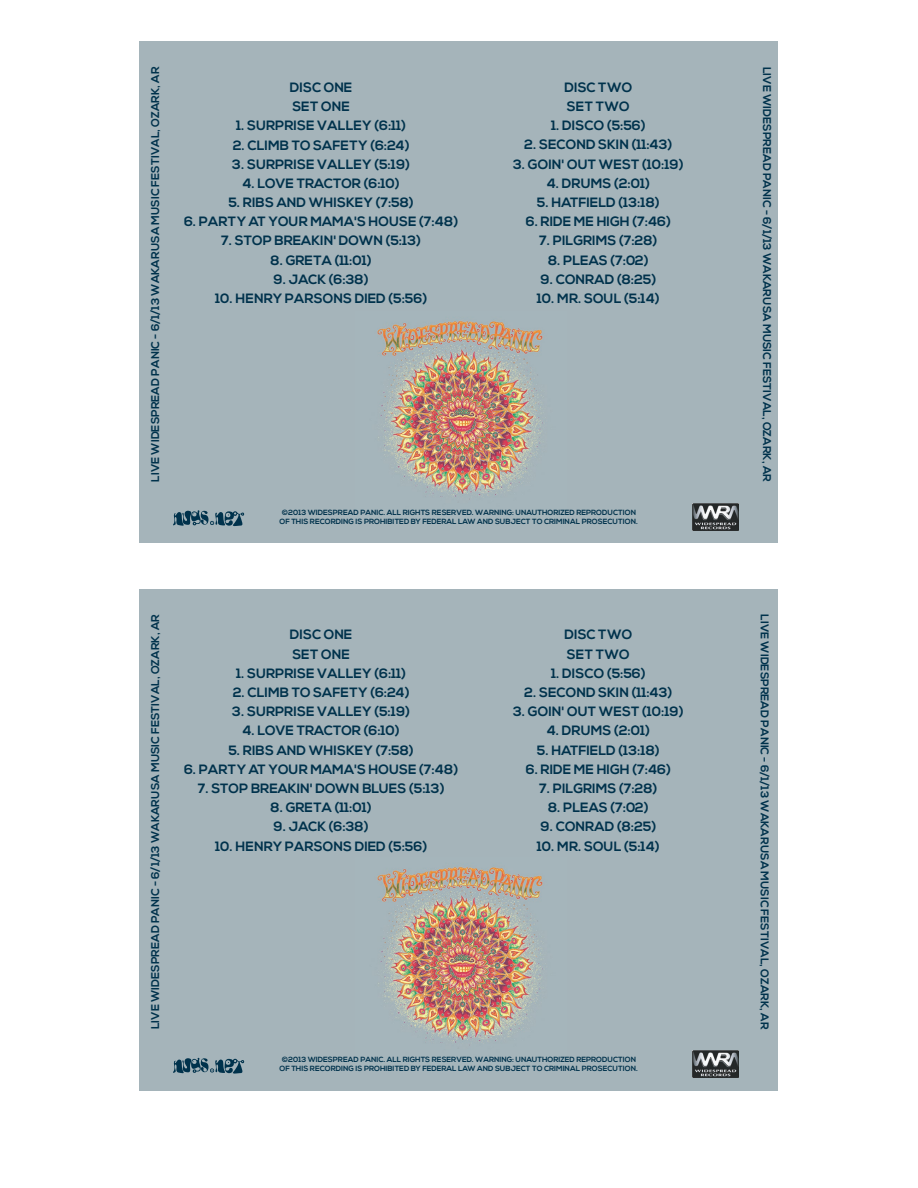
<style>
.page{position:relative;width:918px;height:1188px;background:#fff}
.page>*{position:absolute;margin:0;border:0;box-sizing:border-box;transform-origin:0 0}
.t1{font:700 13.5px/19.2px "Nexa";color:#00324c}
.t2{font:700 11.25px "Nexa";color:#00324c}
.t3{font:700 7.5px/9px "Nexa";color:#00324c}
</style>
<div class="page">
<div style="left:139px;top:42px;width:639px;height:501px;background:#a5b4ba"></div>
<img style="left:692px;top:503px;width:46px;height:27px">
<svg style="left:173px;top:510px;width:71px;height:16px"></svg>
<div style="left:139px;top:589px;width:639px;height:501px;background:#a5b4ba"></div>
<img style="left:692px;top:1051px;width:46px;height:27px">
<svg style="left:173px;top:1058px;width:71px;height:16px"></svg>
<img style="left:377px;top:321px;width:166px;height:176px">
<img style="left:377px;top:867px;width:166px;height:176px">
<p class="t2" style="left:149px;top:482px;width:417px;rotate:-90deg">LIVE WIDESPREAD PANIC - 6/1/13 WAKARUSA MUSIC FESTIVAL, OZARK, AR</p>
<p class="t1" style="left:290px;top:78px;width:64px">DISC ONE<br>SET ONE</p>
<p class="t1" style="left:236px;top:117px;width:171px">1. SURPRISE VALLEY (6:11)</p>
<p class="t1" style="left:233px;top:136px;width:178px">2. CLIMB TO SAFETY (6:24)</p>
<p class="t1" style="left:232px;top:155px;width:179px">3. SURPRISE VALLEY (5:19)</p>
<p class="t1" style="left:242px;top:174px;width:159px">4. LOVE TRACTOR (6:10)</p>
<p class="t1" style="left:228px;top:193px;width:187px">5. RIBS AND WHISKEY (7:58)</p>
<p class="t1" style="left:184px;top:213px;width:276px">6. PARTY AT YOUR MAMA'S HOUSE (7:48)</p>
<p class="t1" style="left:221px;top:232px;width:201px">7. STOP BREAKIN' DOWN (5:13)</p>
<p class="t1" style="left:271px;top:251px;width:103px">8. GRETA (11:01)</p>
<p class="t1" style="left:274px;top:270px;width:96px">9. JACK (6:38)</p>
<p class="t1" style="left:215px;top:289px;width:214px">10. HENRY PARSONS DIED (5:56)</p>
<p class="t1" style="left:564px;top:78px;width:69px">DISC TWO<br>SET TWO</p>
<p class="t1" style="left:551px;top:117px;width:96px">1. DISCO (5:56)</p>
<p class="t1" style="left:524px;top:136px;width:150px">2. SECOND SKIN (11:43)</p>
<p class="t1" style="left:513px;top:155px;width:172px">3. GOIN' OUT WEST (10:19)</p>
<p class="t1" style="left:547px;top:174px;width:105px">4. DRUMS (2:01)</p>
<p class="t1" style="left:537px;top:193px;width:124px">5. HATFIELD (13:18)</p>
<p class="t1" style="left:526px;top:213px;width:147px">6. RIDE ME HIGH (7:46)</p>
<p class="t1" style="left:539px;top:232px;width:120px">7. PILGRIMS (7:28)</p>
<p class="t1" style="left:548px;top:251px;width:102px">8. PLEAS (7:02)</p>
<p class="t1" style="left:541px;top:270px;width:117px">9. CONRAD (8:25)</p>
<p class="t1" style="left:537px;top:289px;width:124px">10. MR. SOUL (5:14)</p>
<p class="t3" style="left:279px;top:508px;width:360px">©2013 WIDESPREAD PANIC. ALL RIGHTS RESERVED. WARNING: UNAUTHORIZED REPRODUCTION<br>OF THIS RECORDING IS PROHIBITED BY FEDERAL LAW AND SUBJECT TO CRIMINAL PROSECUTION.</p>
<p class="t2" style="left:149px;top:1029px;width:417px;rotate:-90deg">LIVE WIDESPREAD PANIC - 6/1/13 WAKARUSA MUSIC FESTIVAL, OZARK, AR</p>
<p class="t1" style="left:290px;top:626px;width:64px">DISC ONE<br>SET ONE</p>
<p class="t1" style="left:236px;top:664px;width:171px">1. SURPRISE VALLEY (6:11)</p>
<p class="t1" style="left:233px;top:683px;width:178px">2. CLIMB TO SAFETY (6:24)</p>
<p class="t1" style="left:232px;top:702px;width:179px">3. SURPRISE VALLEY (5:19)</p>
<p class="t1" style="left:242px;top:722px;width:159px">4. LOVE TRACTOR (6:10)</p>
<p class="t1" style="left:228px;top:741px;width:187px">5. RIBS AND WHISKEY (7:58)</p>
<p class="t1" style="left:184px;top:760px;width:276px">6. PARTY AT YOUR MAMA'S HOUSE (7:48)</p>
<p class="t1" style="left:198px;top:779px;width:248px">7. STOP BREAKIN' DOWN BLUES (5:13)</p>
<p class="t1" style="left:271px;top:798px;width:103px">8. GRETA (11:01)</p>
<p class="t1" style="left:274px;top:818px;width:96px">9. JACK (6:38)</p>
<p class="t1" style="left:215px;top:837px;width:214px">10. HENRY PARSONS DIED (5:56)</p>
<p class="t1" style="left:564px;top:626px;width:69px">DISC TWO<br>SET TWO</p>
<p class="t1" style="left:551px;top:664px;width:96px">1. DISCO (5:56)</p>
<p class="t1" style="left:524px;top:683px;width:150px">2. SECOND SKIN (11:43)</p>
<p class="t1" style="left:513px;top:702px;width:172px">3. GOIN' OUT WEST (10:19)</p>
<p class="t1" style="left:547px;top:722px;width:105px">4. DRUMS (2:01)</p>
<p class="t1" style="left:537px;top:741px;width:124px">5. HATFIELD (13:18)</p>
<p class="t1" style="left:526px;top:760px;width:147px">6. RIDE ME HIGH (7:46)</p>
<p class="t1" style="left:539px;top:779px;width:120px">7. PILGRIMS (7:28)</p>
<p class="t1" style="left:548px;top:798px;width:102px">8. PLEAS (7:02)</p>
<p class="t1" style="left:541px;top:818px;width:117px">9. CONRAD (8:25)</p>
<p class="t1" style="left:537px;top:837px;width:124px">10. MR. SOUL (5:14)</p>
<p class="t3" style="left:279px;top:1055px;width:360px">©2013 WIDESPREAD PANIC. ALL RIGHTS RESERVED. WARNING: UNAUTHORIZED REPRODUCTION<br>OF THIS RECORDING IS PROHIBITED BY FEDERAL LAW AND SUBJECT TO CRIMINAL PROSECUTION.</p>
<p class="t2" style="left:773px;top:67px;width:417px;rotate:90deg">LIVE WIDESPREAD PANIC - 6/1/13 WAKARUSA MUSIC FESTIVAL, OZARK, AR</p>
<p class="t2" style="left:771px;top:614px;width:417px;rotate:90deg">LIVE WIDESPREAD PANIC - 6/1/13 WAKARUSA MUSIC FESTIVAL, OZARK, AR</p>
</div>
